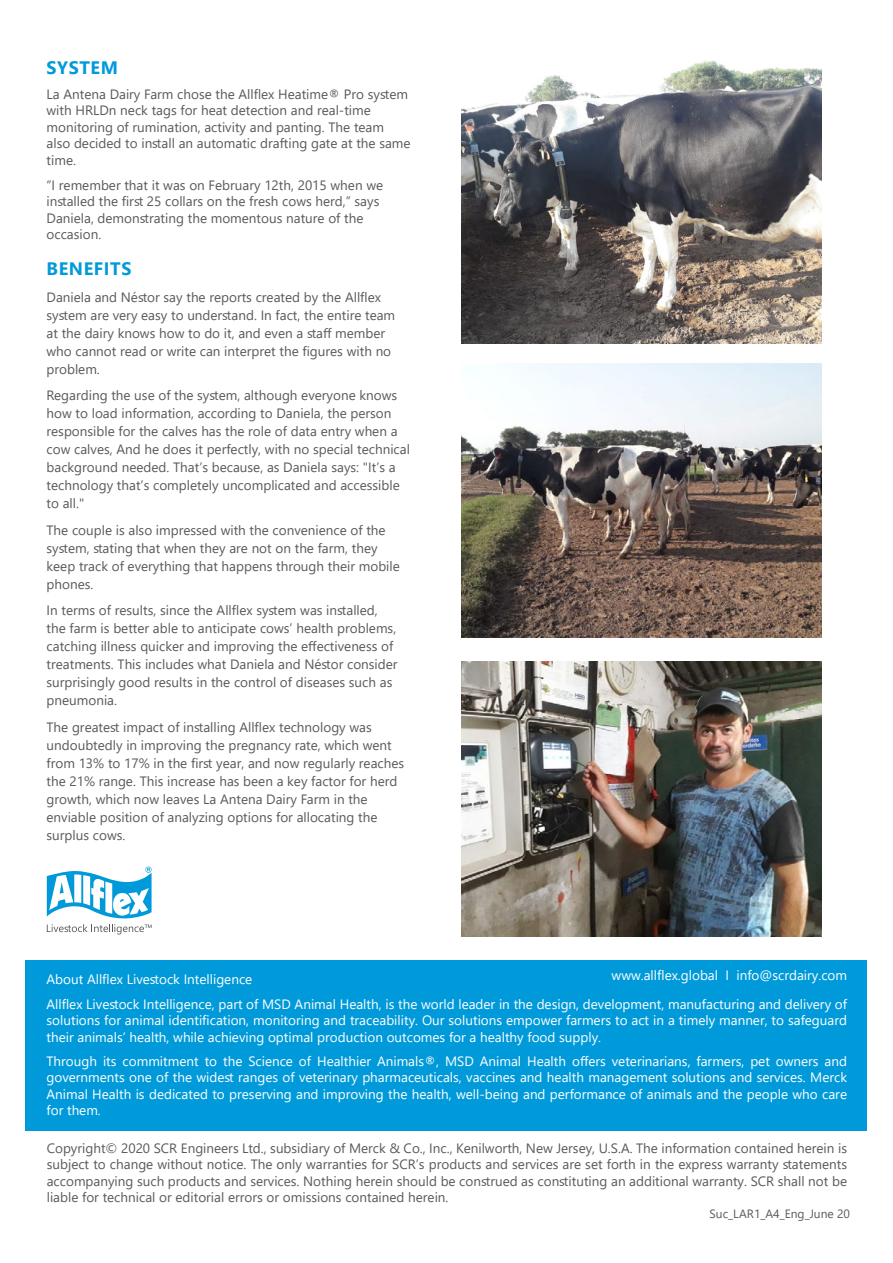
<style>
.page{position:relative;width:893px;height:1263px;background:#fff}
.page>*{position:absolute;margin:0;border:0;box-sizing:border-box;transform-origin:0 0}
.t1{font:700 18px "Segoe UI";letter-spacing:.035em;color:#009ada}
.t2{font:13.5px/18px "Segoe UI";color:#58595b}
.t3{font:13.5px/16.2px "Segoe UI";color:#fff}
.t4{font:12px "Segoe UI";color:#58595b}
</style>
<div class="page">
<div style="left:26px;top:960px;width:841px;height:171px;background:#009ada"></div>
<svg style="left:47px;top:866px;width:105px;height:68px"></svg>
<img style="left:461px;top:662px;width:360px;height:274px">
<img style="left:461px;top:364px;width:360px;height:274px">
<img style="left:461px;top:61px;width:360px;height:282px">
<h1 class="t1" style="left:47px;top:50px;width:73px">SYSTEM</h1>
<p class="t2" style="left:47px;top:84px;width:366px;line-height:16.5px">La Antena Dairy Farm chose the Allflex Heatime® Pro system with HRLDn neck tags for heat detection and real-time monitoring of rumination, activity and panting. The team also decided to install an automatic drafting gate at the same time.</p>
<p class="t2" style="left:47px;top:175px;width:338px;line-height:16.5px">I“ remember that it was on February 12th, 2015 when we installed the first 25 collars on the fresh cows herd ” , says Daniela, demonstrating the momentous nature of the occasion.</p>
<h1 class="t1" style="left:47px;top:252px;width:87px">BENEFITS</h1>
<p class="t2" style="left:47px;top:287px;width:350px">Daniela and Néstor say the reports created by the Allflex system are very easy to understand In. fact, the entire team at the dairy knows how to do ,i t and even a staff member who cannot read or write can interpret the figures with no problem.</p>
<p class="t2" style="left:47px;top:385px;width:365px">Regarding the use of the system, although everyone knows how to load information, according to Daniela, the person responsible for the calves has the role of data entry when a cow calves, And he does it perfectly, with no special technical background needed. That s’ because, as Daniela says ": I t as’ technology that s’ completely uncomplicated and accessible to all ".</p>
<p class="t2" style="left:47px;top:520px;width:355px">The couple is also impressed with the convenience of the system, stating that when they are not on the farm, they keep track of everything that happens through their mobile phones.</p>
<p class="t2" style="left:47px;top:600px;width:353px">In terms of results, since the Allflex system was installed, the farm is better able to anticipate cows’ health problems, catching illness quicker and improving the effectiveness of treatments. This includes what Daniela and Néstor consider surprisingly good results in the control of diseases such as pneumonia.</p>
<p class="t2" style="left:47px;top:717px;width:359px">The greatest impact of installing Allflex technology was undoubtedly in improving the pregnancy rate, which went from 13% to 17% in the first year, and now regularly reaches the 21% range. This increase has been a key factor for herd growth, which now leaves La Antena Dairy Farm in the enviable position of analyzing options for allocating the surplus cows.</p>
<p class="t3" style="left:612px;top:966px;width:108px">www.allflex.global</p>
<p class="t3" style="left:736px;top:966px;width:112px">info@scrdairy.com</p>
<p class="t3" style="left:725px;top:966px;width:5px">I</p>
<p class="t3" style="left:47px;top:966px;width:802px;line-height:24.8px">About Allflex Livestock Intelligence<br>Allflex Livestock Intelligence, part of MSD Animal Health is, the world leader in the design, development, manufacturing and delivery of</p>
<p class="t3" style="left:47px;top:1011px;width:802px">solutions for animal identification, monitoring and traceability. Our solutions empower farmers to act in a timely manner, to safeguard their animals’ health, while achieving optimal production outcomes for a healthy food supply.</p>
<p class="t3" style="left:47px;top:1052px;width:802px;text-align:justify">Through its commitment to the Science of Healthier Animals®, MSD Animal Health offers veterinarians, farmers, pet owners and governments one of the widest ranges of veterinary pharmaceuticals, vaccines and health management solutions and services. Merck Animal Health is dedicated to preserving and improving the health, well-being and performance of animals and the people who care for them.</p>
<p class="t2" style="left:47px;top:1138px;width:802px;line-height:16.5px;text-align:justify">Copyright© 2020 SCR Engineers Ltd., subsidiary of Merck &amp; Co., Inc., Kenilworth, New Jersey U, A.S. . The information contained herein is subject to change without notice. The only warranties for SCR s’ products and services are set forth in the express warranty statements accompanying such products and services. Nothing herein should be construed as constituting an additional warranty. SCR shall not be liable for technical or editorial errors or omissions contained herein.</p>
<p class="t4" style="left:709px;top:1202px;width:142px">Suc_LAR A_1 _4 Eng_June 20</p>
</div>
